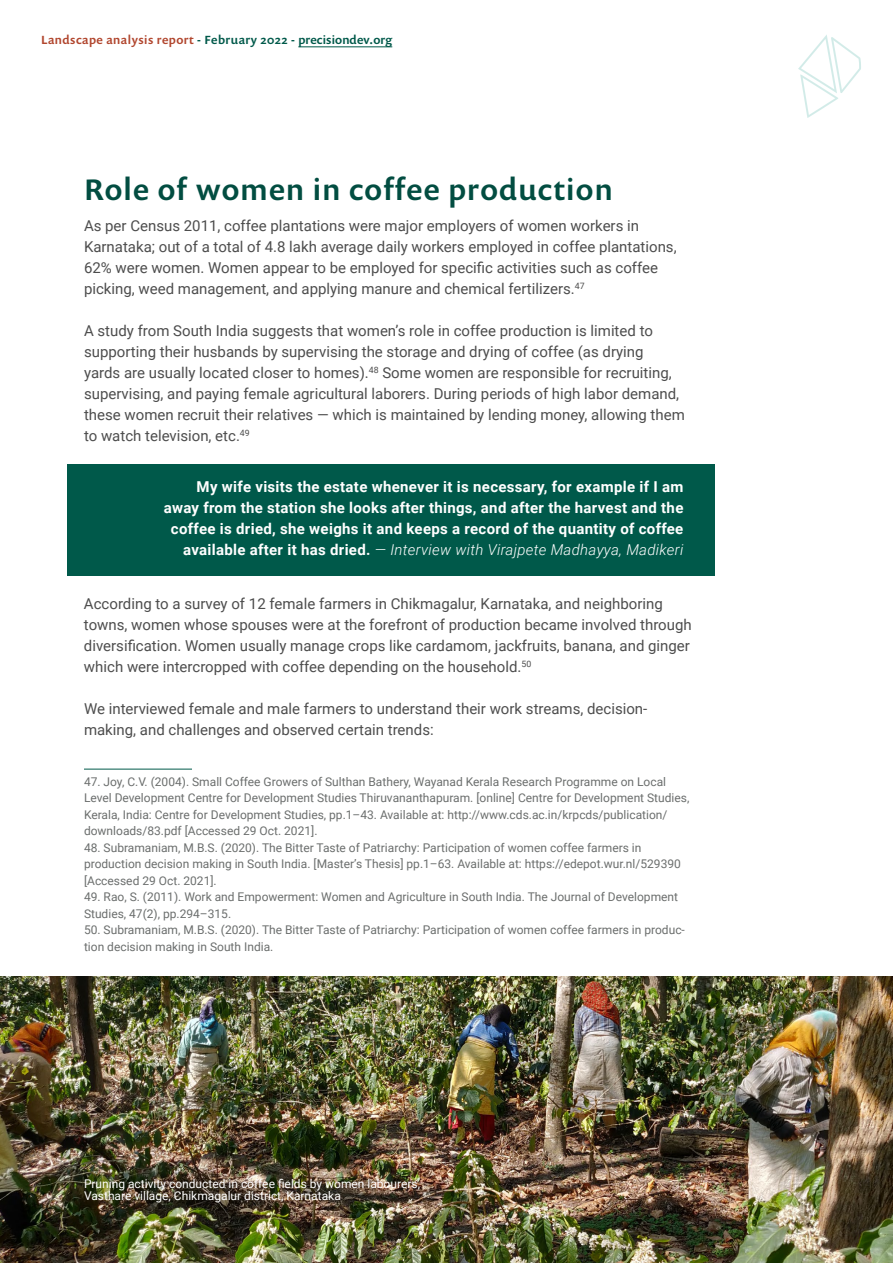
<style>
.page{position:relative;width:893px;height:1263px;background:#fff}
.page>*{position:absolute;margin:0;border:0;box-sizing:border-box;transform-origin:0 0}
.t1{font:500 30px "Prenton RP Pro";letter-spacing:.04em;color:#024d41}
.t2{font:15px/21px "Roboto";color:#4d4d4d}
.t3{font:700 15px/21px "Roboto";letter-spacing:.02em;color:#fff;text-align:right}
.t4{font:12px/16.5px "Roboto";color:#6b6e6d}
.t5{font:12px/12.3px "Roboto";color:#fff}
.t6{font:500 12px "Prenton RP Pro";letter-spacing:.04em;color:#00594a}
.s1{color:#b1462e}
.s2{font-weight:300;font-style:italic}
</style>
<div class="page">
<hr style="left:298px;top:47px;width:94px;height:1px;background:#00594a">
<svg style="left:798px;top:35px;width:63px;height:83px"></svg>
<div style="left:68px;top:464px;width:647px;height:111px;background:#00594a"></div>
<hr style="left:84px;top:769px;width:108px;height:1px;background:#00594a">
<img style="left:0;top:976px;width:893px;height:287px">
<p class="t6" style="left:41px;top:32px;width:353px"><span class="s1">Landscape analysis report</span> - February 2022 - precisiondev.org</p>
<h1 class="t1" style="left:84px;top:169px;width:530px">Role of women in coffee production</h1>
<p class="t2" style="left:84px;top:215px;width:594px">As per Census 2011, coffee plantations were major employers of women workers in Karnataka; out of a total of 4.8 lakh average daily workers employed in coffee plantations, 62% were women. Women appear to be employed for specific activities such as coffee picking, weed management, and applying manure and chemical fertilizers.<sup>47</sup></p>
<p class="t2" style="left:84px;top:320px;width:602px">A study from South India suggests that women’s role in coffee production is limited to supporting their husbands by supervising the storage and drying of coffee (as drying<br>yards are usually located closer to homes).<sup>48</sup> Some women are responsible for recruiting, supervising, and paying female agricultural laborers. During periods of high labor demand, these women recruit their relatives — which is maintained by lending money, allowing them to watch television, etc.<sup>49</sup></p>
<p class="t3" style="left:164px;top:476px;width:521px">My wife visits the estate whenever it is necessary, for example if I am away from the station she looks after things, and after the harvest and the coffee is dried, she weighs it and keeps a record of the quantity of coffee available after it has dried. <span class="s2">— Interview with Virajpete Madhayya, Madikeri</span></p>
<p class="t2" style="left:84px;top:593px;width:609px">According to a survey of 12 female farmers in Chikmagalur, Karnataka, and neighboring towns, women whose spouses were at the forefront of production became involved through diversification. Women usually manage crops like cardamom, jackfruits, banana, and ginger which were intercropped with coffee depending on the household.<sup>50</sup></p>
<p class="t2" style="left:84px;top:698px;width:565px">We interviewed female and male farmers to understand their work streams, decision&shy;making, and challenges and observed certain trends:</p>
<p class="t4" style="left:84px;top:773px;width:607px">47. Joy, C.V. (2004). Small Coffee Growers of Sulthan Bathery, Wayanad Kerala Research Programme on Local Level Development Centre for Development Studies Thiruvananthapuram. [online] Centre for Development Studies, Kerala, India: Centre for Development Studies, pp.1–43. Available at: http://www.cds.ac.in/krpcds/publication/ downloads/83.pdf [Accessed 29 Oct. 2021].</p>
<p class="t4" style="left:84px;top:839px;width:598px">48. Subramaniam, M.B.S. (2020). The Bitter Taste of Patriarchy: Participation of women coffee farmers in production decision making in South India. [Master’s Thesis] pp.1–63. Available at: https://edepot.wur.nl/529390 [Accessed 29 Oct. 2021].</p>
<p class="t4" style="left:84px;top:888px;width:596px">49. Rao, S. (2011). Work and Empowerment: Women and Agriculture in South India. The Journal of Development<br>Studies, 47(2), pp.294–315.</p>
<p class="t4" style="left:84px;top:921px;width:602px">50. Subramaniam, M.B.S. (2020). The Bitter Taste of Patriarchy: Participation of women coffee farmers in produc&shy;tion decision making in South India.</p>
<p class="t5" style="left:84px;top:1177px;width:337px">Pruning activity conducted in coffee fields by women labourers,<br>Vasthare village, Chikmagalur district, Karnataka</p>
</div>
